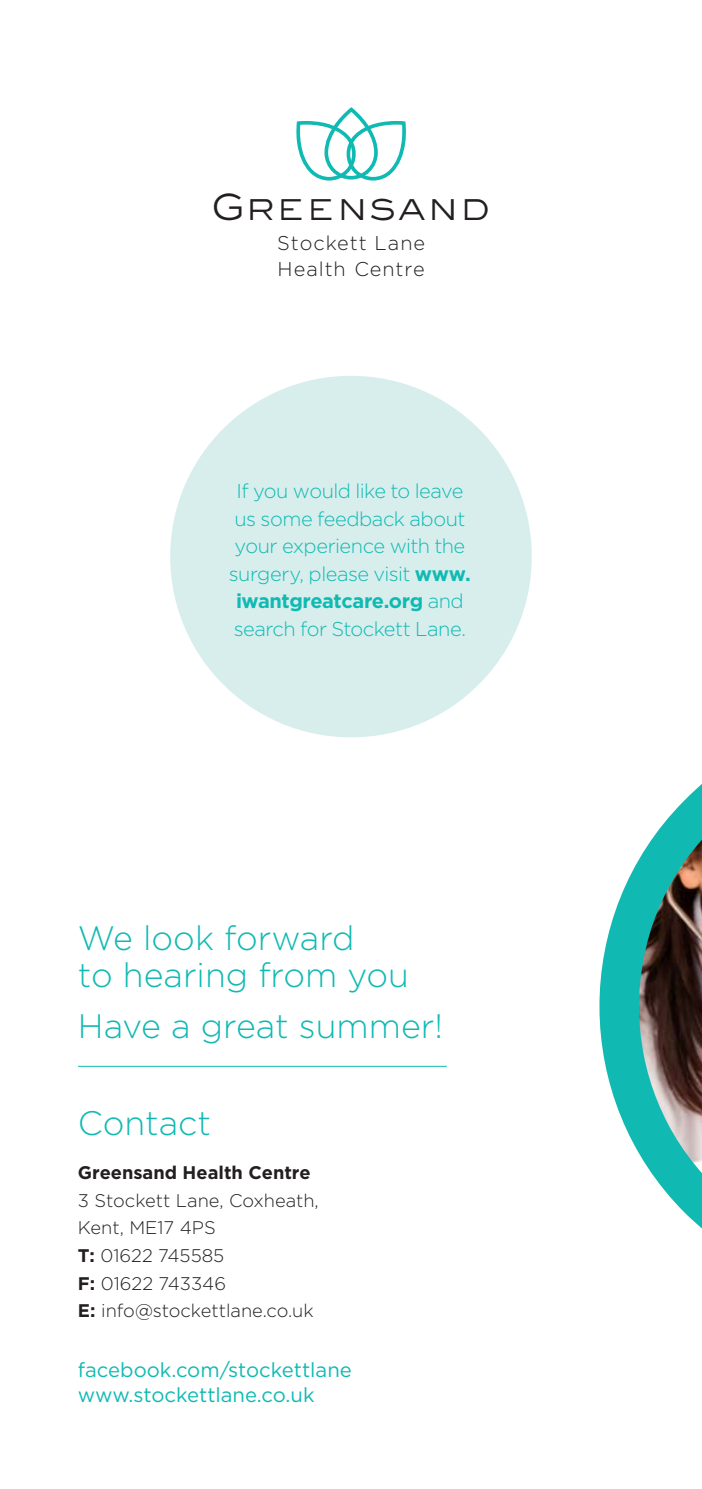
<style>
.page{position:relative;width:702px;height:1489px;background:#fff}
.page>*{position:absolute;margin:0;border:0;box-sizing:border-box;transform-origin:0 0}
.t1{font:41px "Eyechart";letter-spacing:.05em;color:#231f20}
.t2{font:300 34px/37px "Gotham";color:#10bab2}
.t3{font:20.25px "Gotham";color:#10bab2}
.body_copy{font:300 20px/27.5px "Gotham";letter-spacing:-.025em;color:#10bab2;text-align:center}
.t4{font:300 20px/26.5px "Gotham";letter-spacing:.05em;color:#231f20}
.t5{font:300 18.25px/27.5px "Gotham";color:#231f20}
.t6{font:700 18.25px "Gotham";color:#231f20}
.s1{font-weight:700}
</style>
<div class="page">
<div style="left:170px;top:376px;width:361px;height:361px;background:#d7eeed;border-radius:50%"></div>
<svg style="left:599px;top:784px;width:103px;height:445px"></svg>
<svg style="left:296px;top:107px;width:110px;height:73px"></svg>
<hr style="left:78px;top:1065px;width:369px;height:1px;background:#10bab2">
<p class="t1" style="left:212px;top:181px;width:279px">Greensand</p>
<p class="t4" style="left:277px;top:229px;width:149px">Stockett Lane<br>Health Centre</p>
<p class="body_copy" style="left:229px;top:477px;width:243px">If you would like to leave us some feedback about your experience with the surgery, please visit <span class="s1">www. iwantgreatcare.org</span> and search for Stockett Lane.</p>
<p class="t2" style="left:78px;top:918px;width:332px">We look forward<br>to hearing from you</p>
<p class="t2" style="left:78px;top:1006px;width:366px">Have a great summer!</p>
<p class="t2" style="left:78px;top:1103px;width:135px">Contact</p>
<p class="t6" style="left:78px;top:1160px;width:234px">Greensand Health Centre</p>
<p class="t5" style="left:78px;top:1185px;width:242px">3 Stockett Lane, Coxheath,<br>Kent, ME17 4PS</p>
<p class="t5" style="left:78px;top:1241px;width:237px"><span class="s1">T:</span> 01622 745585<br><span class="s1">F:</span> 01622 743346<br><span class="s1">E:</span> info@stockettlane.co.uk</p>
<p class="t3" style="left:78px;top:1357px;width:275px">facebook.com/stockettlane</p>
<p class="t3" style="left:78px;top:1381px;width:238px">www.stockettlane.co.uk</p>
</div>
